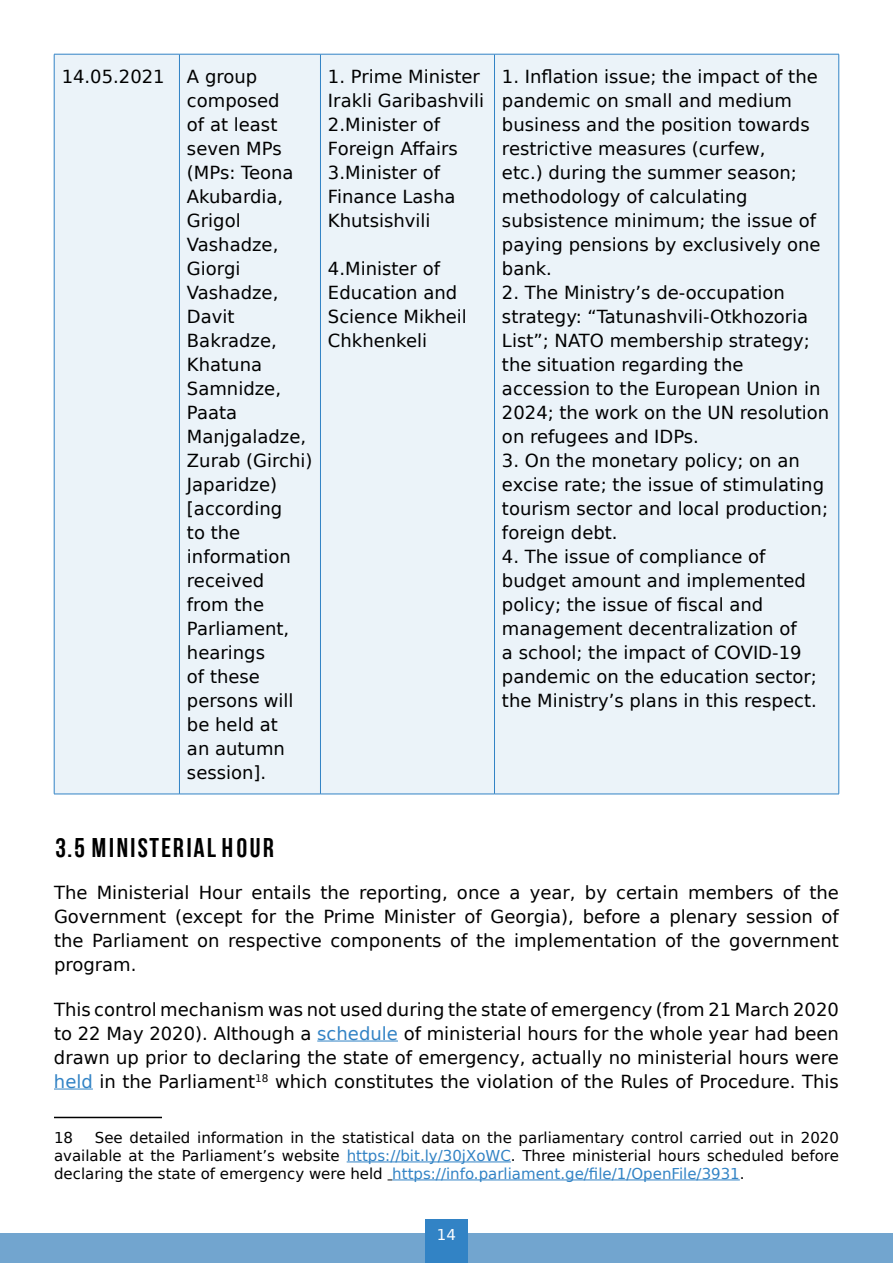
<style>
.page{position:relative;width:893px;height:1263px;background:#fff}
.page>*{position:absolute;margin:0;border:0;box-sizing:border-box;transform-origin:0 0}
.t1{font:700 27px "Bebas Neue";color:#000}
.t2{font:18px/24px "DejaVu Sans";color:#000}
.t3{font:15px/18px "DejaVu Sans";color:#000;text-align:justify}
.t4{font:15px "DejaVu Sans";color:#fff}
.s1{color:#3283c5}
</style>
<div class="page">
<div style="left:0;top:1233px;width:893px;height:30px;background:#72a5cf"></div>
<div style="left:425px;top:1219px;width:42px;height:44px;background:#3283c5"></div>
<hr style="left:317px;top:1040px;width:81px;height:1px;background:#3283c5">
<hr style="left:54px;top:1088px;width:39px;height:1px;background:#3283c5">
<div style="left:55px;top:55px;width:783px;height:739px;background:#ebf3f9"></div>
<hr style="left:54px;top:54px;width:125px;height:1px;background:#3283c5">
<hr style="left:179px;top:54px;width:141px;height:1px;background:#3283c5">
<hr style="left:179px;top:54px;width:1px;height:740px;background:#3283c5">
<hr style="left:320px;top:54px;width:174px;height:1px;background:#3283c5">
<hr style="left:320px;top:54px;width:1px;height:740px;background:#3283c5">
<hr style="left:494px;top:54px;width:345px;height:1px;background:#3283c5">
<hr style="left:494px;top:54px;width:1px;height:740px;background:#3283c5">
<hr style="left:54px;top:794px;width:125px;height:1px;background:#3283c5">
<hr style="left:179px;top:794px;width:141px;height:1px;background:#3283c5">
<hr style="left:320px;top:794px;width:174px;height:1px;background:#3283c5">
<hr style="left:494px;top:794px;width:345px;height:1px;background:#3283c5">
<hr style="left:54px;top:54px;width:1px;height:740px;background:#3283c5">
<hr style="left:838px;top:54px;width:1px;height:740px;background:#3283c5">
<hr style="left:54px;top:1117px;width:108px;height:1px;background:#000">
<hr style="left:347px;top:1161px;width:164px;height:1px;background:#3283c5">
<hr style="left:392px;top:1179px;width:348px;height:1px;background:#3283c5">
<p class="t2" style="left:187px;top:64px;width:127px;text-indent:-125px">14.05.2021 A group composed<br>of at least seven MPs (MPs: Teona<br>Akubardia,<br>Grigol<br>Vashadze,<br>Giorgi<br>Vashadze,<br>Davit<br>Bakradze,<br>Khatuna<br>Samnidze,<br>Paata<br>Manjgaladze,<br>Zurab (Girchi)<br>Japaridze) [according<br>to the information received<br>from the<br>Parliament, hearings<br>of these persons will be held at<br>an autumn session].</p>
<p class="t2" style="left:328px;top:64px;width:158px">1. Prime Minister<br>Irakli Garibashvili<br>2.Minister of<br>Foreign Affairs<br>3.Minister of<br>Finance Lasha<br>Khutsishvili</p>
<p class="t2" style="left:328px;top:256px;width:140px">4.Minister of<br>Education and<br>Science Mikheil<br>Chkhenkeli</p>
<p class="t2" style="left:502px;top:64px;width:320px">1. Inflation issue; the impact of the pandemic on small and medium business and the position towards restrictive measures (curfew,<br>etc.) during the summer season; methodology of calculating subsistence minimum; the issue of paying pensions by exclusively one bank.</p>
<p class="t2" style="left:502px;top:280px;width:329px">2. The Ministry’s de-occupation strategy: “Tatunashvili-Otkhozoria<br>List”; NATO membership strategy; the situation regarding the accession to the European Union in<br>2024; the work on the UN resolution on refugees and IDPs.</p>
<p class="t2" style="left:502px;top:448px;width:328px">3. On the monetary policy; on an excise rate; the issue of stimulating tourism sector and local production; foreign debt.</p>
<p class="t2" style="left:502px;top:544px;width:316px">4. The issue of compliance of budget amount and implemented policy; the issue of fiscal and management decentralization of<br>a school; the impact of COVID-19 pandemic on the education sector; the Ministry’s plans in this respect.</p>
<h1 class="t1" style="left:54px;top:833px;width:223px">3.5 MINISTERIAL HOUR</h1>
<p class="t2" style="left:54px;top:880px;width:786px;text-align:justify">The Ministerial Hour entails the reporting, once a year, by certain members of the Government (except for the Prime Minister of Georgia), before a plenary session of the Parliament on respective components of the implementation of the government program.</p>
<p class="t2" style="left:54px;top:997px;width:786px;text-align:justify">This control mechanism was not used during the state of emergency (from 21 March 2020 to 22 May 2020). Although a <span class="s1">schedule</span> of ministerial hours for the whole year had been drawn up prior to declaring the state of emergency, actually no ministerial hours were <span class="s1">held</span> in the Parliament<sup>18</sup> which constitutes the violation of the Rules of Procedure. This</p>
<p class="t3" style="left:54px;top:1128px;width:786px;text-indent:41px">See detailed information in the statistical data on the parliamentary control carried out in 2020 available at the Parliament’s website <span class="s1">https://bit.ly/30jXoWC</span>. Three ministerial hours scheduled before declaring the state of emergency were held <span class="s1">https://info.parliament.ge/file/1/OpenFile/3931</span>.</p>
<p class="t3" style="left:54px;top:1128px;width:21px">18</p>
<p class="t4" style="left:437px;top:1222px;width:21px">14</p>
</div>
